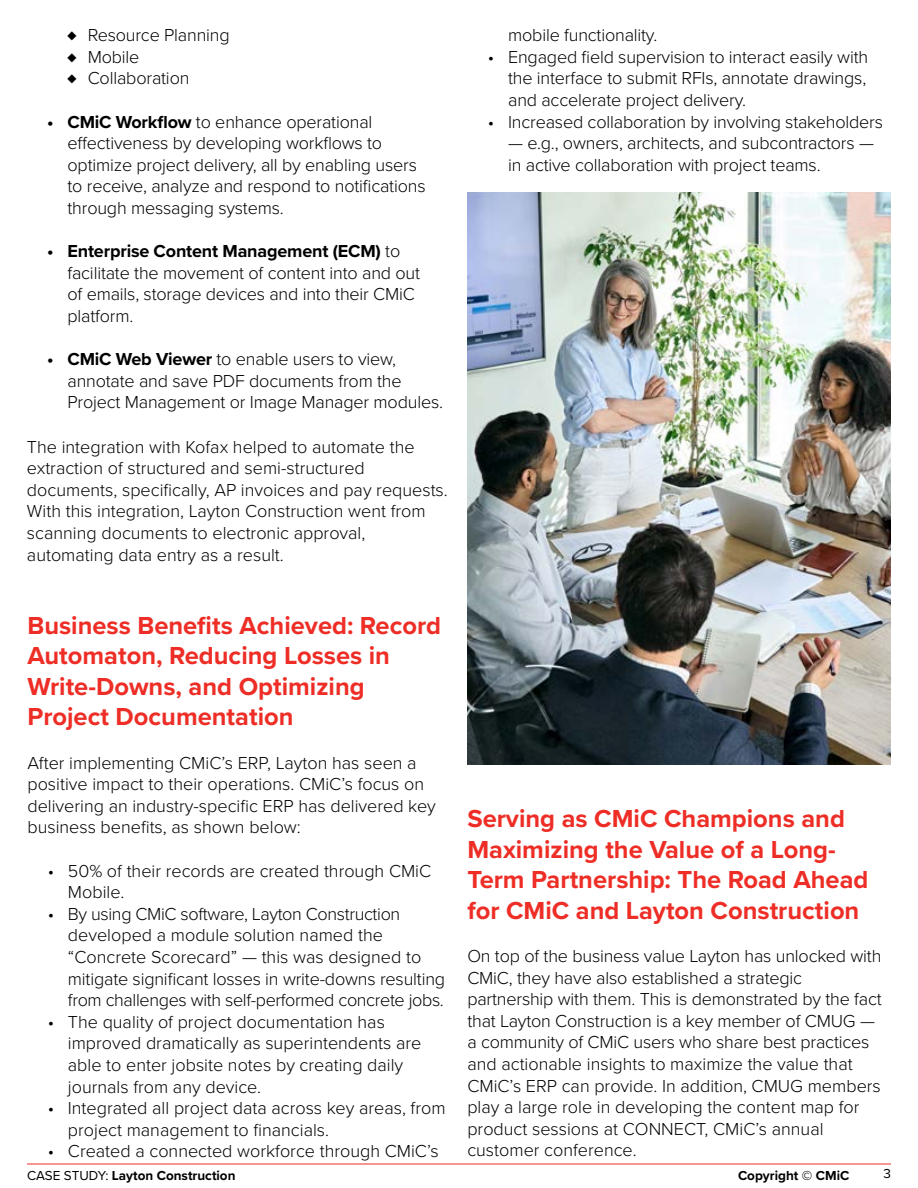
<style>
.page{position:relative;width:918px;height:1188px;background:#fff}
.page>*{position:absolute;margin:0;border:0;box-sizing:border-box;transform-origin:0 0}
.t1{font:700 25.5px/30.6px "Proxima Nova";color:#ee2e26}
.t2{font:300 18px/21.6px "Proxima Nova";color:#000}
.t3{font:700 13.5px "Proxima Nova";color:#000}
.t4{font:13.5px "Proxima Nova";color:#000}
.s1{font-weight:700}
.s2{font-weight:400}
</style>
<div class="page">
<hr style="left:27px;top:1164px;width:864px;height:1px;background:#ee2e26">
<img style="left:467px;top:192px;width:424px;height:573px">
<p class="t2" style="left:67px;top:23px;width:164px">♦ Resource Planning ♦ Mobile<br>♦ Collaboration</p>
<p class="t2" style="left:67px;top:110px;width:360px;text-indent:-20px"><span class="s1">• CMiC Workflow</span> to enhance operational effectiveness by developing workflows to optimize project delivery, all by enabling users to receive, analyze and respond to notifications through messaging systems.</p>
<p class="t2" style="left:67px;top:239px;width:354px;text-indent:-20px"><span class="s1">• Enterprise Content Management (ECM)</span> to facilitate the movement of content into and out of emails, storage devices and into their CMiC platform.</p>
<p class="t2" style="left:67px;top:347px;width:377px;text-indent:-20px"><span class="s1">• CMiC Web Viewer</span> to enable users to view, annotate and save PDF documents from the<br>Project Management or Image Manager modules.</p>
<p class="t2" style="left:27px;top:435px;width:422px">The integration with Kofax helped to automate the extraction of structured and semi-structured documents, specifically, AP invoices and pay requests.<br>With this integration, Layton Construction went from scanning documents to electronic approval, automating data entry as a result.</p>
<h1 class="t1" style="left:27px;top:609px;width:415px">Business Benefits Achieved: Record<br>Automaton, Reducing Losses in<br>Write-Downs, and Optimizing<br>Project Documentation</h1>
<p class="t2" style="left:27px;top:751px;width:410px">After implementing CMiC’s ERP, Layton has seen a positive impact to their operations. CMiC’s focus on delivering an industry-specific ERP has delivered key business benefits, as shown below:</p>
<p class="t2" style="left:68px;top:859px;width:365px;text-indent:-20px">• 50% of their records are created through CMiC<br>Mobile.</p>
<p class="t2" style="left:68px;top:902px;width:379px;text-indent:-20px">• By using CMiC software, Layton Construction developed a module solution named the “Concrete Scorecard” — this was designed to mitigate significant losses in write-downs resulting from challenges with self-performed concrete jobs.</p>
<p class="t2" style="left:68px;top:1010px;width:355px;text-indent:-20px">• The quality of project documentation has improved dramatically as superintendents are able to enter jobsite notes by creating daily journals from any device.</p>
<p class="t2" style="left:68px;top:1096px;width:379px;text-indent:-20px">• Integrated all project data across key areas, from project management to financials.</p>
<p class="t2" style="left:48px;top:1140px;width:393px">• Created a connected workforce through CMiC’s</p>
<p class="t2" style="left:508px;top:23px;width:151px">mobile functionality.</p>
<p class="t2" style="left:508px;top:45px;width:362px;text-align:justify;text-indent:-20px">• Engaged field supervision to interact easily with the interface to submit RFIs, annotate drawings, and accelerate project delivery.</p>
<p class="t2" style="left:488px;top:110px;width:397px">• Increased collaboration by involving stakeholders</p>
<p class="t2" style="left:508px;top:131px;width:367px">— e.g., owners, architects, and subcontractors — in active collaboration with project teams.</p>
<h1 class="t1" style="left:467px;top:803px;width:403px">Serving as CMiC Champions and<br>Maximizing the Value of a Long-<br>Term Partnership: The Road Ahead for CMiC and Layton Construction</h1>
<p class="t2" style="left:467px;top:944px;width:416px">On top of the business value Layton has unlocked with CMiC, they have also established a strategic partnership with them. This is demonstrated by the fact that Layton Construction is a key member of CMUG — a community of CMiC users who share best practices and actionable insights to maximize the value that CMiC’s ERP can provide. In addition, CMUG members play a large role in developing the content map for product sessions at CONNECT, CMiC’s annual customer conference.</p>
<p class="t3" style="left:27px;top:1165px;width:210px"><span class="s2">CASE STUDY:</span> Layton Construction</p>
<p class="t3" style="left:738px;top:1165px;width:113px">Copyright © CMiC</p>
<p class="t4" style="left:883px;top:1167px;width:9px">3</p>
</div>
